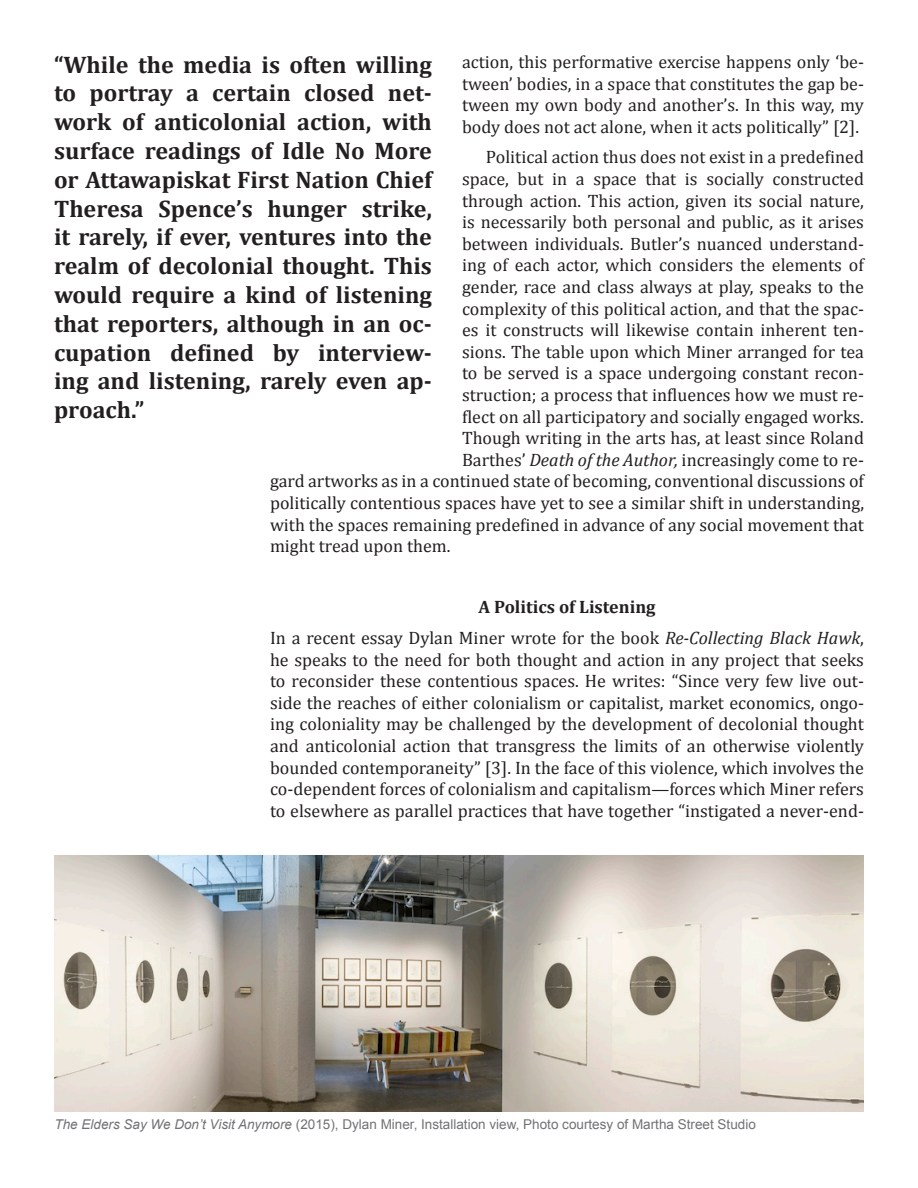
<style>
.page{position:relative;width:918px;height:1188px;background:#fff}
.page>*{position:absolute;margin:0;border:0;box-sizing:border-box;transform-origin:0 0}
.Paragraph_Style_1{font:700 24px/28.8px "Cambria";color:#231f20;text-align:justify}
.Paragraph_Style_1-2{font:18px/21.6px "Cambria";color:#231f20;text-align:justify}
.Paragraph_Style_1-3{font:700 18px "Cambria";color:#231f20}
.Paragraph_Style_1-4{font:13.5px "Arial";color:#717275}
.s1{font-style:italic}
</style>
<div class="page">
<img style="left:54px;top:855px;width:810px;height:257px">
<p class="Paragraph_Style_1-2" style="left:462px;top:51px;width:403px">action, this performative exercise happens only ‘be&shy;tween’ bodies, in a space that constitutes the gap be&shy;tween my own body and another’s. In this way, my body does not act alone, when it acts politically” [2].</p>
<p class="Paragraph_Style_1-2" style="left:486px;top:146px;width:380px">Political action thus does not exist in a predefined</p>
<p class="Paragraph_Style_1-2" style="left:462px;top:168px;width:404px">space, but in a space that is socially constructed</p>
<p class="Paragraph_Style_1-2" style="left:462px;top:190px;width:404px">through action. This action, given its social nature,</p>
<p class="Paragraph_Style_1-2" style="left:462px;top:211px;width:404px">is necessarily both personal and public, as it arises</p>
<p class="Paragraph_Style_1-2" style="left:462px;top:233px;width:403px">between individuals. Butler’s nuanced understand-</p>
<p class="Paragraph_Style_1-2" style="left:462px;top:254px;width:403px">ing of each actor, which considers the elements of</p>
<p class="Paragraph_Style_1-2" style="left:462px;top:276px;width:404px">gender, race and class always at play, speaks to the</p>
<p class="Paragraph_Style_1-2" style="left:462px;top:298px;width:403px">complexity of this political action, and that the spac-</p>
<p class="Paragraph_Style_1-2" style="left:462px;top:319px;width:403px">es it constructs will likewise contain inherent ten-</p>
<p class="Paragraph_Style_1-2" style="left:462px;top:341px;width:403px">sions. The table upon which Miner arranged for tea</p>
<p class="Paragraph_Style_1-2" style="left:462px;top:362px;width:403px">to be served is a space undergoing constant recon-</p>
<p class="Paragraph_Style_1-2" style="left:462px;top:384px;width:403px">struction; a process that influences how we must re-</p>
<p class="Paragraph_Style_1-2" style="left:462px;top:406px;width:403px">flect on all participatory and socially engaged works.</p>
<p class="Paragraph_Style_1-2" style="left:462px;top:427px;width:404px">Though writing in the arts has, at least since Roland</p>
<p class="Paragraph_Style_1-2" style="left:462px;top:449px;width:403px">Barthes’ <span class="s1">Death of the Author,</span> increasingly come to re-</p>
<p class="Paragraph_Style_1-2" style="left:270px;top:470px;width:596px">gard artworks as in a continued state of becoming, conventional discussions of</p>
<p class="Paragraph_Style_1-2" style="left:270px;top:492px;width:596px">politically contentious spaces have yet to see a similar shift in understanding,</p>
<p class="Paragraph_Style_1-2" style="left:270px;top:514px;width:595px">with the spaces remaining predefined in advance of any social movement that</p>
<p class="Paragraph_Style_1-2" style="left:270px;top:535px;width:182px">might tread upon them.</p>
<p class="Paragraph_Style_1" style="left:54px;top:49px;width:380px">“While the media is often willing to portray a certain closed net&shy;work of anticolonial action, with surface readings of Idle No More or Attawapiskat First Nation Chief Theresa Spence’s hunger strike, it rarely, if ever, ventures into the realm of decolonial thought. This would require a kind of listening that reporters, although in an oc&shy;cupation defined by interview&shy;ing and listening, rarely even ap&shy;proach.”</p>
<p class="Paragraph_Style_1-3" style="left:478px;top:596px;width:179px">A Politics of Listening</p>
<p class="Paragraph_Style_1-2" style="left:270px;top:627px;width:596px">In a recent essay Dylan Miner wrote for the book <span class="s1">Re-Collecting Black Hawk</span>, he speaks to the need for both thought and action in any project that seeks to reconsider these contentious spaces. He writes: “Since very few live out&shy;side the reaches of either colonialism or capitalist, market economics, ongo&shy;ing coloniality may be challenged by the development of decolonial thought and anticolonial action that transgress the limits of an otherwise violently bounded contemporaneity” [3]. In the face of this violence, which involves the co-dependent forces of colonialism and capitalism—forces which Miner refers to elsewhere as parallel practices that have together “instigated a never-end-</p>
<p class="Paragraph_Style_1-4" style="left:55px;top:1115px;width:703px"><span class="s1">The Elders Say We Don’t Visit Anymore</span> (2015), Dylan Miner, Installation view, Photo courtesy of Martha Street Studio</p>
</div>
